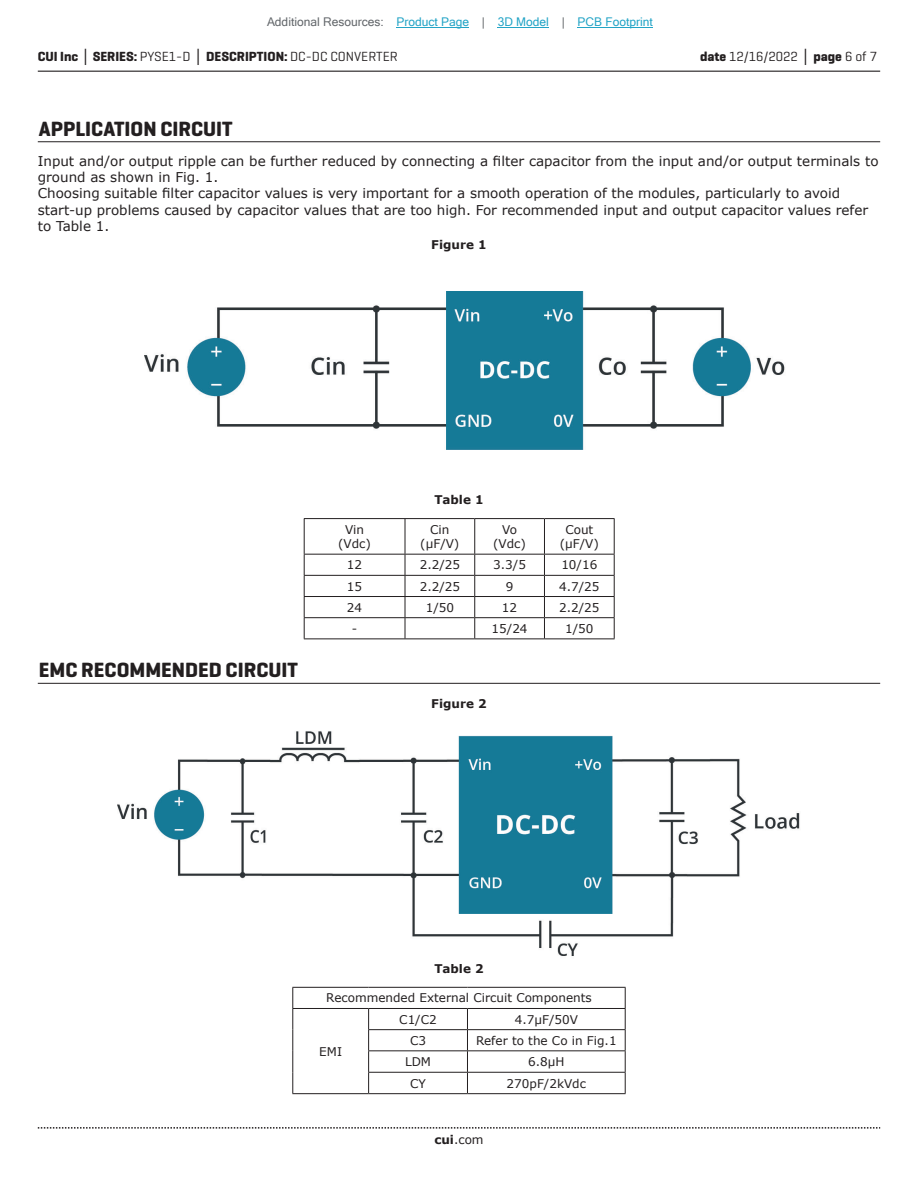
<style>
.page{position:relative;width:918px;height:1188px;background:#fff}
.page>*{position:absolute;margin:0;border:0;box-sizing:border-box;transform-origin:0 0}
.t1{font:700 21px "Geogrotesque";color:#231f20}
.t2{font:13.5px/16.2px "Verdana";color:#231f20}
.t3{font:700 13.5px "Geogrotesque";color:#231f20}
.t4{font:13.5px "Geogrotesque";color:#231f20}
.t5{font:12px/14.4px "Verdana";color:#231f20;text-align:center}
.t6{font:12px "Microsoft Sans Serif";color:#23a4c6}
.t7{font:700 12px "Verdana";color:#231f20}
.s1{color:#63676b}
.s2{font-family:"Verdana"}
.s3{font-weight:400}
.s4{font-weight:700}
.s5{font-family:"Verdana";font-weight:700}
</style>
<div class="page">
<hr style="left:38px;top:71px;width:842px;height:1px;background:#231f20">
<svg style="left:38px;top:1127px;width:842px;height:2px"></svg>
<hr style="left:38px;top:141px;width:842px;height:1px;background:#231f20">
<hr style="left:38px;top:683px;width:842px;height:1px;background:#231f20">
<hr style="left:304px;top:518px;width:101px;height:1px;background:#231f20">
<hr style="left:304px;top:519px;width:1px;height:35px;background:#231f20">
<hr style="left:405px;top:518px;width:70px;height:1px;background:#231f20">
<hr style="left:405px;top:519px;width:1px;height:35px;background:#231f20">
<hr style="left:475px;top:518px;width:69px;height:1px;background:#231f20">
<hr style="left:474px;top:519px;width:1px;height:35px;background:#231f20">
<hr style="left:544px;top:518px;width:71px;height:1px;background:#231f20">
<hr style="left:544px;top:519px;width:1px;height:35px;background:#231f20">
<hr style="left:614px;top:519px;width:1px;height:35px;background:#231f20">
<hr style="left:304px;top:554px;width:101px;height:1px;background:#231f20">
<hr style="left:405px;top:554px;width:70px;height:1px;background:#231f20">
<hr style="left:475px;top:554px;width:69px;height:1px;background:#231f20">
<hr style="left:544px;top:554px;width:71px;height:1px;background:#231f20">
<hr style="left:304px;top:575px;width:101px;height:1px;background:#231f20">
<hr style="left:405px;top:575px;width:70px;height:1px;background:#231f20">
<hr style="left:475px;top:575px;width:69px;height:1px;background:#231f20">
<hr style="left:544px;top:575px;width:71px;height:1px;background:#231f20">
<hr style="left:304px;top:596px;width:101px;height:1px;background:#231f20">
<hr style="left:405px;top:596px;width:70px;height:1px;background:#231f20">
<hr style="left:475px;top:596px;width:69px;height:1px;background:#231f20">
<hr style="left:544px;top:596px;width:71px;height:1px;background:#231f20">
<hr style="left:304px;top:617px;width:101px;height:1px;background:#231f20">
<svg style="left:304px;top:555px;width:1px;height:83px"></svg>
<hr style="left:405px;top:617px;width:70px;height:1px;background:#231f20">
<svg style="left:405px;top:555px;width:1px;height:83px"></svg>
<hr style="left:475px;top:617px;width:69px;height:1px;background:#231f20">
<svg style="left:474px;top:555px;width:1px;height:83px"></svg>
<hr style="left:544px;top:617px;width:71px;height:1px;background:#231f20">
<svg style="left:544px;top:555px;width:1px;height:83px"></svg>
<svg style="left:614px;top:555px;width:1px;height:83px"></svg>
<hr style="left:304px;top:638px;width:101px;height:1px;background:#231f20">
<hr style="left:405px;top:638px;width:70px;height:1px;background:#231f20">
<hr style="left:475px;top:638px;width:69px;height:1px;background:#231f20">
<hr style="left:544px;top:638px;width:71px;height:1px;background:#231f20">
<hr style="left:292px;top:987px;width:77px;height:1px;background:#231f20">
<hr style="left:369px;top:987px;width:98px;height:1px;background:#231f20">
<hr style="left:467px;top:987px;width:159px;height:1px;background:#231f20">
<hr style="left:292px;top:1008px;width:77px;height:1px;background:#231f20">
<hr style="left:369px;top:1008px;width:98px;height:1px;background:#231f20">
<hr style="left:467px;top:1008px;width:159px;height:1px;background:#231f20">
<hr style="left:368px;top:1029px;width:99px;height:1px;background:#231f20">
<hr style="left:467px;top:1029px;width:159px;height:1px;background:#231f20">
<hr style="left:368px;top:1050px;width:99px;height:1px;background:#231f20">
<hr style="left:467px;top:1050px;width:159px;height:1px;background:#231f20">
<svg style="left:292px;top:988px;width:1px;height:105px"></svg>
<hr style="left:368px;top:1072px;width:99px;height:1px;background:#231f20">
<svg style="left:368px;top:1009px;width:1px;height:84px"></svg>
<hr style="left:467px;top:1072px;width:159px;height:1px;background:#231f20">
<svg style="left:467px;top:1009px;width:1px;height:84px"></svg>
<svg style="left:625px;top:988px;width:1px;height:105px"></svg>
<hr style="left:292px;top:1093px;width:77px;height:1px;background:#231f20">
<hr style="left:369px;top:1093px;width:98px;height:1px;background:#231f20">
<hr style="left:467px;top:1093px;width:159px;height:1px;background:#231f20">
<img style="left:144px;top:291px;width:641px;height:158px">
<img style="left:118px;top:731px;width:682px;height:225px">
<hr style="left:397px;top:27px;width:72px;height:1px;background:#23a4c6">
<hr style="left:498px;top:27px;width:51px;height:1px;background:#23a4c6">
<hr style="left:578px;top:27px;width:75px;height:1px;background:#23a4c6">
<p class="t6" style="left:267px;top:15px;width:387px"><span class="s1">Additional Resources:</span> Product Page <span class="s1">|</span> 3D Model <span class="s1">|</span> PCB Footprint</p>
<p class="t3" style="left:38px;top:48px;width:362px">CUI Inc <span class="s2">│</span> SERIES: <span class="s3">PYSE1-D</span> <span class="s2">│</span> DESCRIPTION: <span class="s3">DC-DC CONVERTER</span></p>
<p class="t4" style="left:700px;top:48px;width:179px"><span class="s4">date</span> 12/16/2022 <span class="s5">│</span> <span class="s4">page</span> 6 of 7</p>
<h1 class="t1" style="left:39px;top:116px;width:195px">APPLICATION CIRCUIT</h1>
<p class="t2" style="left:38px;top:153px;width:842px">Input and/or output ripple can be further reduced by connecting a filter capacitor from the input and/or output terminals to ground as shown in Fig. 1.<br>Choosing suitable filter capacitor values is very important for a smooth operation of the modules, particularly to avoid start-up problems caused by capacitor values that are too high. For recommended input and output capacitor values refer to Table 1.</p>
<p class="t7" style="left:431px;top:236px;width:57px">Figure 1</p>
<p class="t7" style="left:434px;top:491px;width:51px">Table 1</p>
<h1 class="t1" style="left:39px;top:657px;width:261px">EMC RECOMMENDED CIRCUIT</h1>
<p class="t5" style="left:338px;top:522px;width:34px">Vin (Vdc)</p>
<p class="t5" style="left:420px;top:522px;width:41px">Cin (μF/V)</p>
<p class="t5" style="left:493px;top:522px;width:34px">Vo (Vdc)</p>
<p class="t5" style="left:560px;top:522px;width:41px">Cout (μF/V)</p>
<p class="t5" style="left:347px;top:558px;width:17px">12</p>
<p class="t5" style="left:420px;top:558px;width:42px">2.2/25</p>
<p class="t5" style="left:493px;top:558px;width:34px">3.3/5</p>
<p class="t5" style="left:561px;top:558px;width:37px">10/16</p>
<p class="t5" style="left:347px;top:579px;width:17px">15</p>
<p class="t5" style="left:420px;top:579px;width:42px">2.2/25</p>
<p class="t5" style="left:506px;top:579px;width:9px">9</p>
<p class="t5" style="left:559px;top:579px;width:42px">4.7/25</p>
<p class="t5" style="left:347px;top:600px;width:17px">24</p>
<p class="t5" style="left:426px;top:600px;width:30px">1/50</p>
<p class="t5" style="left:502px;top:600px;width:17px">12</p>
<p class="t5" style="left:559px;top:600px;width:42px">2.2/25</p>
<p class="t5" style="left:352px;top:621px;width:7px">-</p>
<p class="t5" style="left:492px;top:621px;width:37px">15/24</p>
<p class="t5" style="left:565px;top:621px;width:30px">1/50</p>
<p class="t7" style="left:431px;top:696px;width:57px">Figure 2</p>
<p class="t7" style="left:434px;top:960px;width:51px">Table 2</p>
<p class="t5" style="left:326px;top:991px;width:267px">Recommended External Circuit Components</p>
<p class="t5" style="left:319px;top:1044px;width:24px">EMI</p>
<p class="t5" style="left:399px;top:1012px;width:39px">C1/C2</p>
<p class="t5" style="left:515px;top:1012px;width:65px">4.7µF/50V</p>
<p class="t5" style="left:410px;top:1033px;width:18px">C3</p>
<p class="t5" style="left:476px;top:1033px;width:142px">Refer to the Co in Fig.1</p>
<p class="t5" style="left:405px;top:1054px;width:28px">LDM</p>
<p class="t5" style="left:528px;top:1054px;width:38px">6.8µH</p>
<p class="t5" style="left:410px;top:1076px;width:17px">CY</p>
<p class="t5" style="left:507px;top:1076px;width:81px">270pF/2kVdc</p>
<p class="t5" style="left:434px;top:1132px;width:51px"><span class="s4">cui</span>.com</p>
</div>
